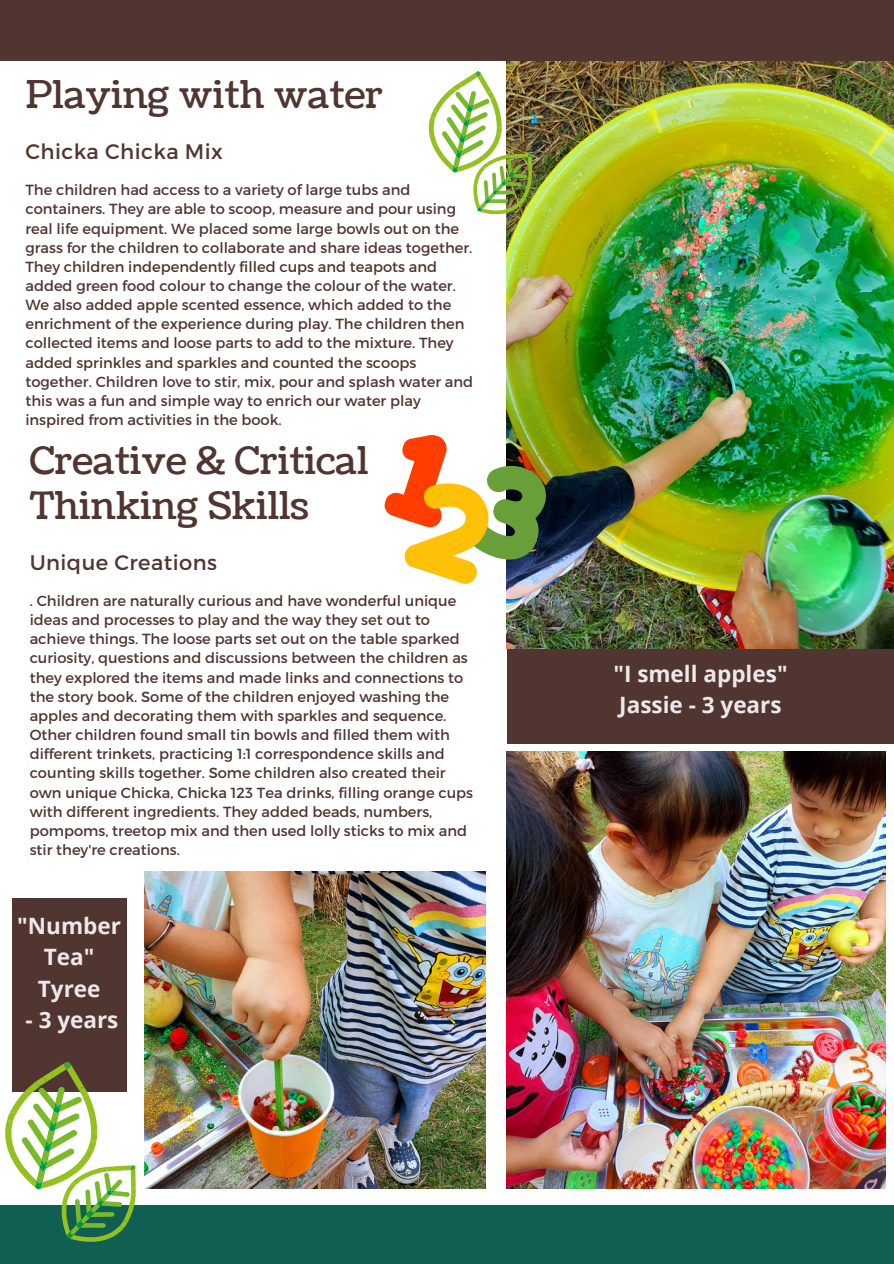
<style>
.page{position:relative;width:894px;height:1264px;background:#fff}
.page>*{position:absolute;margin:0;border:0;box-sizing:border-box;transform-origin:0 0}
.t1{font:38.1px/45px "Coustard";color:#503530}
.t2{font:700 22.5px/31.5px "Open Sans";color:#ede8ea;text-align:center}
.t3{font:21px "Montserrat";letter-spacing:.02em;color:#503530}
.t4{font:14.7px/19.2px "Montserrat";color:#503530}
</style>
<div class="page">
<div style="left:506px;top:636px;width:387px;height:107px;background:#503530"></div>
<img style="left:506px;top:61px;width:387px;height:587px">
<div style="left:0;top:1205px;width:893px;height:58px;background:#0f5f53"></div>
<div style="left:0;top:0;width:893px;height:61px;background:#503530"></div>
<img style="left:428px;top:65px;width:112px;height:162px">
<div style="left:12px;top:897px;width:115px;height:194px;background:#503530"></div>
<svg style="left:5px;top:1053px;width:141px;height:189px"></svg>
<img style="left:506px;top:751px;width:379px;height:437px">
<img style="left:145px;top:871px;width:340px;height:317px">
<svg style="left:384px;top:428px;width:169px;height:159px"></svg>
<p class="t1" style="left:25px;top:73px;width:359px">Playing with water</p>
<p class="t3" style="left:25px;top:138px;width:199px">Chicka Chicka Mix</p>
<p class="t4" style="left:25px;top:180px;width:449px">The children had access to a variety of large tubs and containers. They are able to scoop, measure and pour using real life equipment. We placed some large bowls out on the grass for the children to collaborate and share ideas together.<br>They children independently filled cups and teapots and added green food colour to change the colour of the water.<br>We also added apple scented essence, which added to the enrichment of the experience during play. The children then collected items and loose parts to add to the mixture. They added sprinkles and sparkles and counted the scoops together. Children love to stir, mix, pour and splash water and this was a fun and simple way to enrich our water play inspired from activities in the book.</p>
<p class="t1" style="left:30px;top:439px;width:340px">Creative &amp; Critical<br>Thinking Skills</p>
<p class="t3" style="left:30px;top:548px;width:189px">Unique Creations</p>
<p class="t4" style="left:30px;top:590px;width:445px">. Children are naturally curious and have wonderful unique ideas and processes to play and the way they set out to achieve things. The loose parts set out on the table sparked curiosity, questions and discussions between the children as they explored the items and made links and connections to the story book. Some of the children enjoyed washing the apples and decorating them with sparkles and sequence.<br>Other children found small tin bowls and filled them with different trinkets, practicing 1:1 correspondence skills and counting skills together. Some children also created their own unique Chicka, Chicka 123 Tea drinks, filling orange cups with different ingredients. They added beads, numbers, pompoms, treetop mix and then used lolly sticks to mix and stir they're creations.</p>
<p class="t2" style="left:17px;top:909px;width:105px">"Number<br>Tea"</p>
<p class="t2" style="left:38px;top:972px;width:64px">Tyree</p>
<p class="t2" style="left:26px;top:1003px;width:94px">- 3 years</p>
<p class="t2" style="left:613px;top:657px;width:176px">"I smell apples"</p>
<p class="t2" style="left:619px;top:689px;width:164px">Jassie - 3 years</p>
</div>
